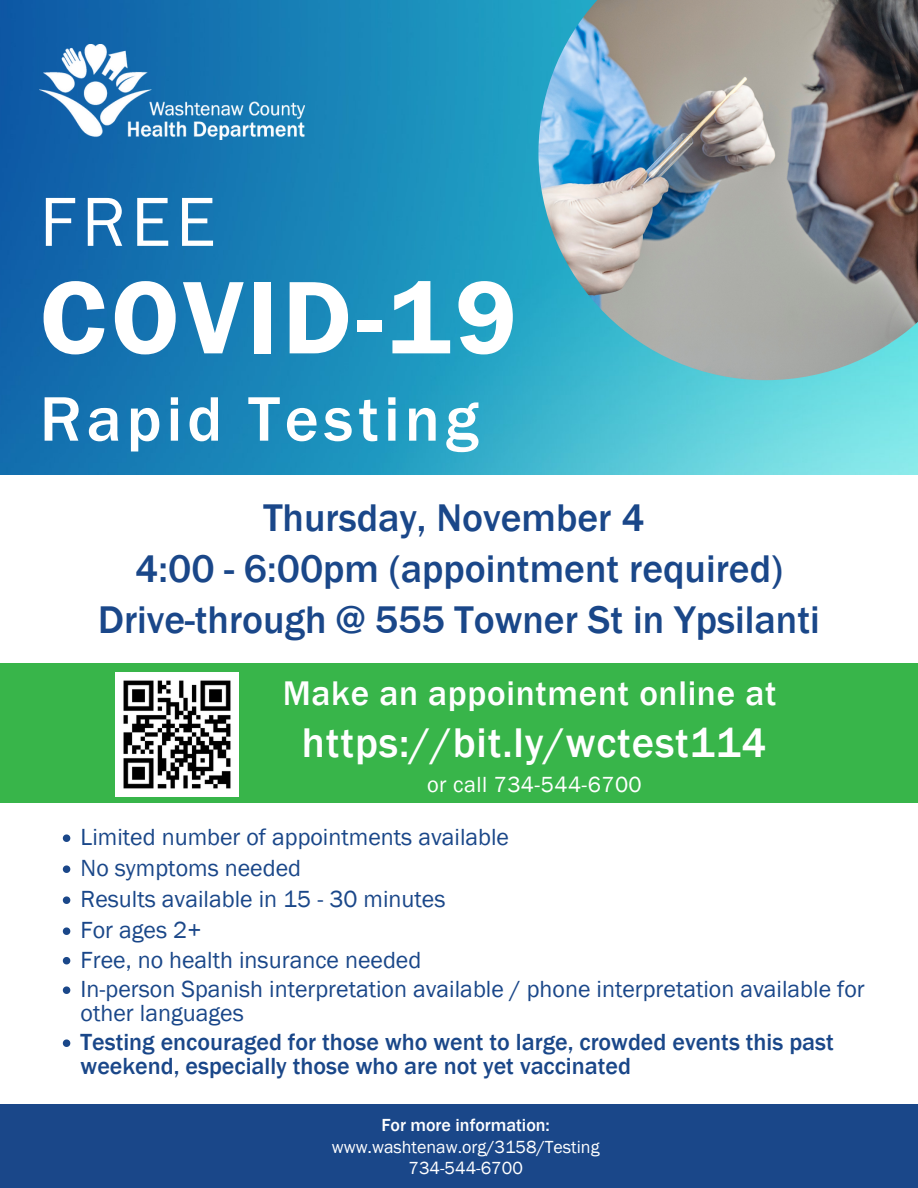
<style>
.page{position:relative;width:918px;height:1188px;background:#fff}
.page>*{position:absolute;margin:0;border:0;box-sizing:border-box;transform-origin:0 0}
.t1{font:600 106.8px "Franklin Gothic";letter-spacing:.04em;color:#fff}
.t2{font:72px "Franklin Gothic";color:#fff}
.t3{font:500 65.1px "Franklin Gothic";letter-spacing:.075em;color:#fff}
.t4{font:500 42.6px "Franklin Gothic";letter-spacing:.02em;color:#fff}
.t5{font:500 39.6px "Franklin Gothic";color:#1a4789}
.t6{font:500 35.1px "Franklin Gothic";letter-spacing:.02em;color:#fff}
.t7{font:24px/23.5px "Franklin Gothic";color:#1a4789}
.t8{font:500 24px/23.5px "Franklin Gothic";color:#1a4789}
.t9{font:22.5px "Franklin Gothic";letter-spacing:.02em;color:#fff}
.t10{font:18px "Franklin Gothic";color:#fff}
.t11{font:500 18px "Franklin Gothic";color:#fff}
</style>
<div class="page">
<div style="left:0;top:1105px;width:918px;height:83px;background:#1a4789"></div>
<img style="left:0;top:0;width:918px;height:475px">
<img style="left:40px;top:45px;width:264px;height:94px">
<img style="left:538px;top:0;width:380px;height:380px">
<svg style="left:63px;top:834px;width:7px;height:8px"></svg>
<svg style="left:63px;top:865px;width:7px;height:8px"></svg>
<svg style="left:63px;top:896px;width:7px;height:8px"></svg>
<svg style="left:63px;top:927px;width:7px;height:8px"></svg>
<svg style="left:63px;top:957px;width:7px;height:7px"></svg>
<svg style="left:63px;top:986px;width:7px;height:8px"></svg>
<svg style="left:63px;top:1039px;width:7px;height:8px"></svg>
<div style="left:0;top:663px;width:918px;height:140px;background:#38b54a"></div>
<img style="left:115px;top:673px;width:124px;height:124px">
<p class="t2" style="left:40px;top:180px;width:177px">FREE</p>
<p class="t1" style="left:40px;top:256px;width:479px">COVID-19</p>
<p class="t3" style="left:40px;top:381px;width:440px">Rapid Testing</p>
<p class="t5" style="left:263px;top:495px;width:383px">Thursday, November 4</p>
<p class="t5" style="left:135px;top:546px;width:649px">4:00 - 6:00pm (appointment required)</p>
<p class="t5" style="left:98px;top:596px;width:723px">Drive-through @ 555 Towner St in Ypsilanti</p>
<p class="t6" style="left:283px;top:672px;width:495px">Make an appointment online at</p>
<p class="t4" style="left:302px;top:718px;width:466px">https://bit.ly/wctest114</p>
<p class="t9" style="left:427px;top:772px;width:216px">or call 734-544-6700</p>
<p class="t7" style="left:81px;top:825px;width:430px">Limited number of appointments available</p>
<p class="t7" style="left:81px;top:856px;width:222px">No symptoms needed</p>
<p class="t7" style="left:81px;top:887px;width:366px">Results available in 15 - 30 minutes</p>
<p class="t7" style="left:81px;top:918px;width:122px">For ages 2+</p>
<p class="t7" style="left:81px;top:948px;width:342px">Free, no health insurance needed</p>
<p class="t7" style="left:81px;top:977px;width:786px">In-person Spanish interpretation available / phone interpretation available for other languages</p>
<p class="t8" style="left:81px;top:1030px;width:755px">Testing encouraged for those who went to large, crowded events this past weekend, especially those who are not yet vaccinated</p>
<p class="t11" style="left:381px;top:1115px;width:170px">For more information:</p>
<p class="t10" style="left:332px;top:1136px;width:269px">www.washtenaw.org/3158/Testing</p>
<p class="t10" style="left:408px;top:1157px;width:116px">734-544-6700</p>
</div>
